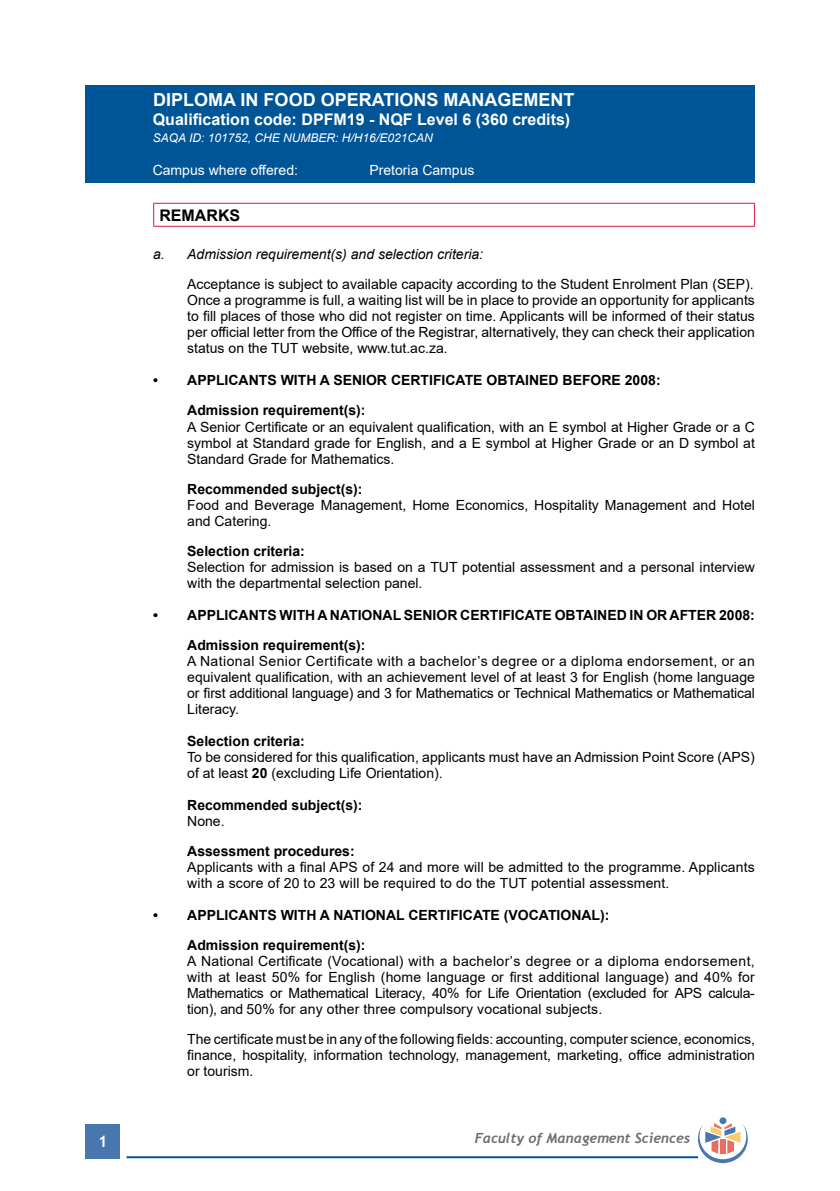
<style>
.page{position:relative;width:840px;height:1191px;background:#fff}
.page>*{position:absolute;margin:0;border:0;box-sizing:border-box;transform-origin:0 0}
.t1{font:700 18px "Arial";color:#fff}
.t2{font:700 16px "Arial";color:#fff}
.t3{font:700 16px "Arial";color:#000}
.t4{font:700 16px "Trebuchet MS";color:#fff}
.t5{font:14px/16px "Arial";color:#000;text-align:justify}
.t6{font:700 14px/30px "Arial";color:#000}
.t7{font:italic 14px "Arial";color:#000}
.t8{font:14px "Arial";color:#fff}
.t9{font:italic 700 14px "Trebuchet";color:#6d6e71}
.t10{font:italic 12px "Arial";color:#fff}
.s1{font-weight:700}
</style>
<div class="page">
<div style="left:86px;top:1124px;width:34px;height:34px;background:#4777ae"></div>
<hr style="left:126px;top:1156px;width:571px;height:2px;background:#005596">
<div style="left:719px;top:1117px;width:7px;height:7px;background:#4777ae;border-radius:50%"></div>
<svg style="left:697px;top:1123px;width:50px;height:40px"></svg>
<div style="left:85px;top:85px;width:669px;height:98px;background:#005596"></div>
<hr style="left:153px;top:203px;width:601px;height:1px;background:#e31837">
<svg style="left:153px;top:204px;width:1px;height:22px"></svg>
<svg style="left:753px;top:204px;width:1px;height:22px"></svg>
<hr style="left:153px;top:226px;width:601px;height:1px;background:#e31837">
<p class="t1" style="left:153px;top:87px;width:422px">DIPLOMA IN FOOD OPERATIONS MANAGEMENT</p>
<p class="t2" style="left:153px;top:109px;width:418px">Qualification code: DPFM19 - NQF Level 6 (360 credits)</p>
<p class="t10" style="left:153px;top:130px;width:281px">SAQA ID: 101752, CHE NUMBER: H/H16/E021CAN</p>
<p class="t8" style="left:153px;top:160px;width:147px">Campus where offered:</p>
<p class="t8" style="left:369px;top:160px;width:107px">Pretoria Campus</p>
<p class="t3" style="left:159px;top:204px;width:82px">REMARKS</p>
<p class="t7" style="left:153px;top:245px;width:331px">a. Admission requirement(s) and selection criteria:</p>
<p class="t5" style="left:187px;top:276px;width:569px">Acceptance is subject to available capacity according to the Student Enrolment Plan (SEP).<br>Once a programme is full, a waiting list will be in place to provide an opportunity for applicants to fill places of those who did not register on time. Applicants will be informed of their status per official letter from the Office of the Registrar, alternatively, they can check their application status on the TUT website, www.tut.ac.za.</p>
<p class="t6" style="left:187px;top:365px;width:474px;text-indent:-34px">• APPLICANTS WITH A SENIOR CERTIFICATE OBTAINED BEFORE 2008:<br>Admission requirement(s):</p>
<p class="t5" style="left:187px;top:419px;width:569px">A Senior Certificate or an equivalent qualification, with an E symbol at Higher Grade or a C symbol at Standard grade for English, and a E symbol at Higher Grade or an D symbol at Standard Grade for Mathematics.</p>
<p class="t6" style="left:187px;top:474px;width:177px">Recommended subject(s):</p>
<p class="t5" style="left:187px;top:497px;width:569px">Food and Beverage Management, Home Economics, Hospitality Management and Hotel and Catering.</p>
<p class="t6" style="left:187px;top:536px;width:119px">Selection criteria:</p>
<p class="t5" style="left:187px;top:559px;width:569px">Selection for admission is based on a TUT potential assessment and a personal interview with the departmental selection panel.</p>
<p class="t6" style="left:187px;top:600px;width:569px;text-indent:-34px">• APPLICANTS WITH A NATIONAL SENIOR CERTIFICATE OBTAINED IN OR AFTER 2008:<br>Admission requirement(s):</p>
<p class="t5" style="left:187px;top:653px;width:569px">A National Senior Certificate with a bachelor’s degree or a diploma endorsement, or an equivalent qualification, with an achievement level of at least 3 for English (home language or first additional language) and 3 for Mathematics or Technical Mathematics or Mathematical Literacy.</p>
<p class="t6" style="left:187px;top:726px;width:119px">Selection criteria:</p>
<p class="t5" style="left:187px;top:748px;width:569px">To be considered for this qualification, applicants must have an Admission Point Score (APS) of at least <span class="s1">20</span> (excluding Life Orientation).</p>
<p class="t6" style="left:187px;top:790px;width:177px">Recommended subject(s):</p>
<p class="t5" style="left:187px;top:813px;width:39px">None.</p>
<p class="t6" style="left:187px;top:836px;width:169px">Assessment procedures:</p>
<p class="t5" style="left:187px;top:859px;width:568px">Applicants with a final APS of 24 and more will be admitted to the programme. Applicants with a score of 20 to 23 will be required to do the TUT potential assessment.</p>
<p class="t6" style="left:187px;top:900px;width:423px;text-indent:-34px">• APPLICANTS WITH A NATIONAL CERTIFICATE (VOCATIONAL):<br>Admission requirement(s):</p>
<p class="t5" style="left:187px;top:953px;width:568px">A National Certificate (Vocational) with a bachelor’s degree or a diploma endorsement, with at least 50% for English (home language or first additional language) and 40% for Mathematics or Mathematical Literacy, 40% for Life Orientation (excluded for APS calcula&shy;tion), and 50% for any other three compulsory vocational subjects.</p>
<p class="t5" style="left:187px;top:1031px;width:569px">The certificate must be in any of the following fields: accounting, computer science, economics, finance, hospitality, information technology, management, marketing, office administration or tourism.</p>
<p class="t4" style="left:98px;top:1131px;width:11px">1</p>
<p class="t9" style="left:474px;top:1129px;width:217px">Faculty of Management Sciences</p>
</div>
